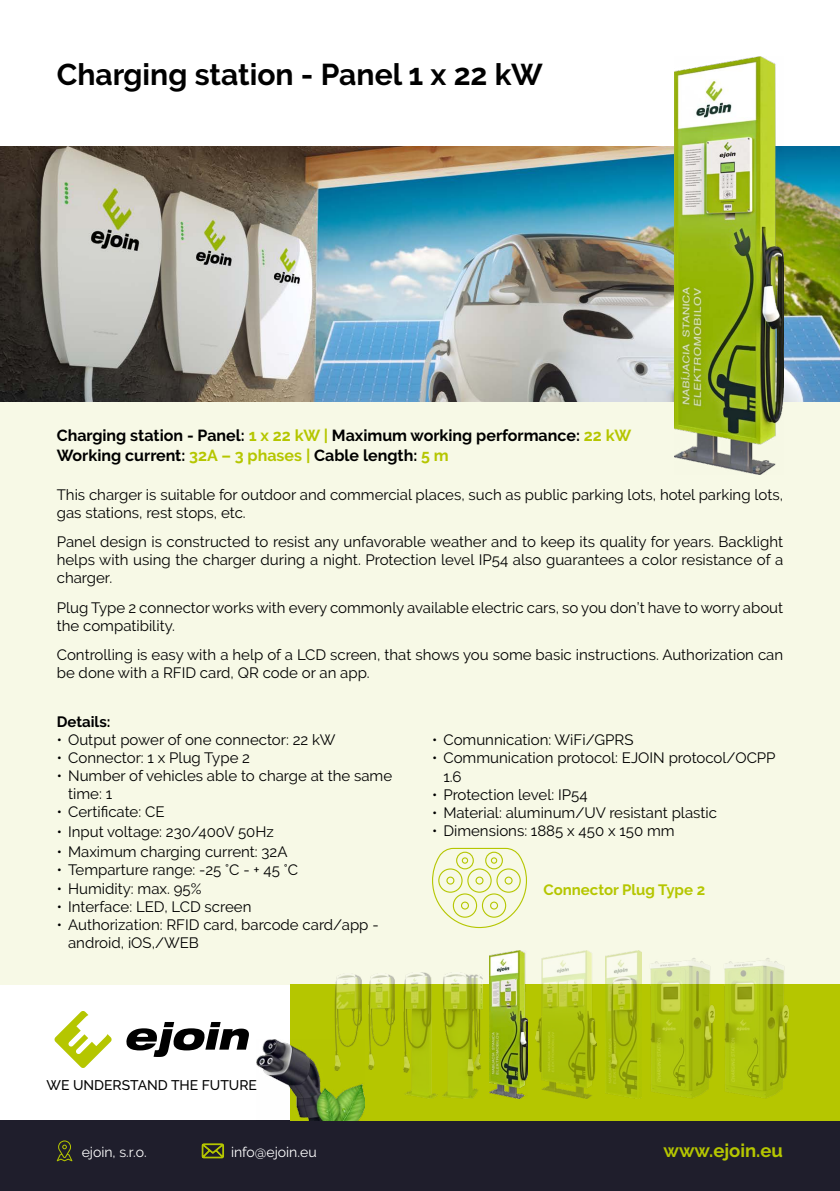
<style>
.page{position:relative;width:840px;height:1191px;background:#fff}
.page>*{position:absolute;margin:0;border:0;box-sizing:border-box;transform-origin:0 0}
.t1{font:700 30px "Raleway";color:#000}
.t2{font:700 18.4px "Raleway";color:#b5c600}
.t3{font:700 16px/19.2px "Raleway";color:#000}
.t4{font:15px/18px "Raleway";color:#000}
.t5{font:700 15px "Raleway";color:#b5c600}
.t6{font:700 15px "Raleway";color:#000}
.t7{font:14px "Raleway";color:#fff}
.t8{font:500 13.8px "Raleway";color:#000}
.s1{color:#b5c600}
</style>
<div class="page">
<div style="left:0;top:1120px;width:839px;height:71px;background:#1f1e2c"></div>
<svg style="left:57px;top:1140px;width:15px;height:21px"></svg>
<svg style="left:202px;top:1143px;width:22px;height:15px"></svg>
<div style="left:290px;top:984px;width:549px;height:136px;background:#b5c600"></div>
<svg style="left:54px;top:1011px;width:58px;height:57px"></svg>
<svg style="left:126px;top:1022px;width:123px;height:35px"></svg>
<img style="left:257px;top:1039px;width:107px;height:81px">
<div style="left:0;top:401px;width:839px;height:583px;background:#f7f9e6"></div>
<img style="left:0;top:146px;width:839px;height:255px">
<img style="left:489px;top:950px;width:38px;height:148px">
<img style="left:442px;top:972px;width:40px;height:126px">
<img style="left:368px;top:974px;width:26px;height:95px">
<img style="left:403px;top:972px;width:34px;height:126px">
<img style="left:535px;top:950px;width:61px;height:148px">
<img style="left:605px;top:950px;width:36px;height:148px">
<img style="left:650px;top:958px;width:65px;height:140px">
<img style="left:724px;top:958px;width:65px;height:140px">
<img style="left:334px;top:974px;width:27px;height:96px">
<img style="left:674px;top:57px;width:108px;height:417px">
<svg style="left:432px;top:847px;width:95px;height:82px"></svg>
<h1 class="t1" style="left:57px;top:57px;width:487px">Charging station - Panel 1 x 22 kW</h1>
<p class="t3" style="left:57px;top:426px;width:575px">Charging station - Panel: <span class="s1">1 x 22 kW |</span> Maximum working performance: <span class="s1">22 kW<br></span>Working current: <span class="s1">32A – 3 phases |</span> Cable length: <span class="s1">5 m</span></p>
<p class="t4" style="left:57px;top:485px;width:727px">This charger is suitable for outdoor and commercial places, such as public parking lots, hotel parking lots, gas stations, rest stops, etc.</p>
<p class="t4" style="left:57px;top:533px;width:727px;text-align:justify">Panel design is constructed to resist any unfavorable weather and to keep its quality for years. Backlight helps with using the charger during a night. Protection level IP54 also guarantees a color resistance of a charger.</p>
<p class="t4" style="left:57px;top:598px;width:727px">Plug Type 2 connector works with every commonly available electric cars, so you don’t have to worry about the compatibility.</p>
<p class="t4" style="left:57px;top:645px;width:727px">Controlling is easy with a help of a LCD screen, that shows you some basic instructions. Authorization can be done with a RFID card, QR code or an app.</p>
<p class="t6" style="left:57px;top:713px;width:55px">Details:</p>
<p class="t4" style="left:57px;top:731px;width:280px">• Output power of one connector: 22 kW</p>
<p class="t4" style="left:57px;top:749px;width:195px">• Connector: 1 x Plug Type 2</p>
<p class="t4" style="left:68px;top:767px;width:325px;text-indent:-11px">• Number of vehicles able to charge at the same time: 1</p>
<p class="t4" style="left:57px;top:803px;width:109px">• Certificate: CE</p>
<p class="t4" style="left:57px;top:823px;width:218px">• Input voltage: 230/400V 50Hz</p>
<p class="t4" style="left:57px;top:843px;width:232px">• Maximum charging current: 32A</p>
<p class="t4" style="left:57px;top:861px;width:243px">• Temparture range: -25 ̊°C - + 45 ̊°C</p>
<p class="t4" style="left:57px;top:879px;width:146px">• Humidity: max. 95%</p>
<p class="t4" style="left:57px;top:897px;width:196px">• Interface: LED, LCD screen</p>
<p class="t4" style="left:68px;top:915px;width:312px;text-indent:-11px">• Authorization: RFID card, barcode card/app - android, iOS,/WEB</p>
<p class="t4" style="left:432px;top:731px;width:203px">• Comunnication: WiFi/GPRS</p>
<p class="t4" style="left:443px;top:749px;width:333px;text-indent:-11px">• Communication protocol: EJOIN protocol/OCPP<br>1.6</p>
<p class="t4" style="left:432px;top:785px;width:157px">• Protection level: IP54</p>
<p class="t4" style="left:432px;top:803px;width:286px">• Material: aluminum/UV resistant plastic</p>
<p class="t4" style="left:432px;top:821px;width:244px">• Dimensions: 1885 x 450 x 150 mm</p>
<p class="t5" style="left:543px;top:881px;width:163px">Connector Plug Type 2</p>
<p class="t8" style="left:46px;top:1077px;width:212px">WE UNDERSTAND THE FUTURE</p>
<p class="t7" style="left:82px;top:1144px;width:66px">ejoin, s.r.o.</p>
<p class="t7" style="left:231px;top:1144px;width:87px">info@ejoin.eu</p>
<p class="t2" style="left:663px;top:1140px;width:121px">www.ejoin.eu</p>
</div>
